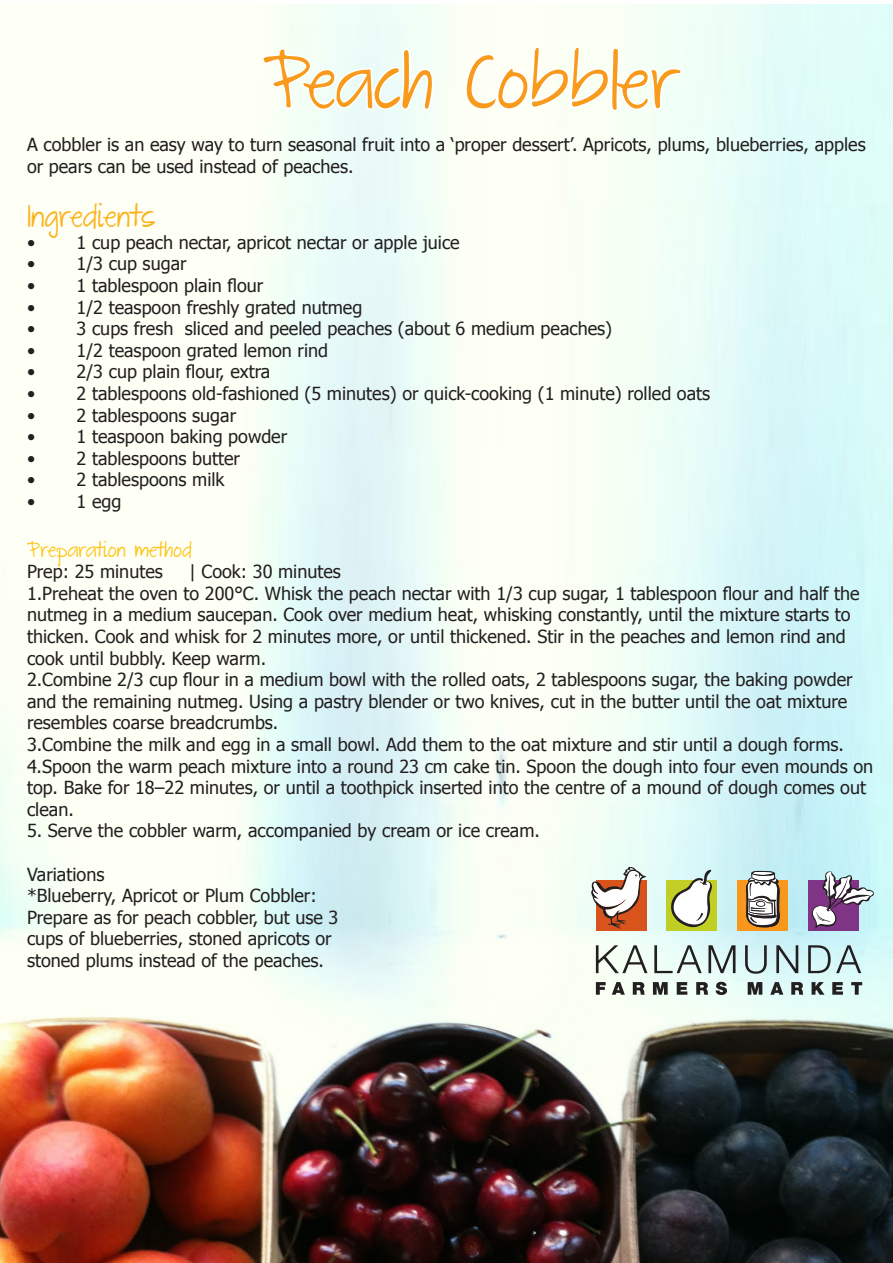
<style>
.page{position:relative;width:893px;height:1263px;background:#fff}
.page>*{position:absolute;margin:0;border:0;box-sizing:border-box;transform-origin:0 0}
.t1{font:66px "The Great Escape";color:#f89a1c}
.t2{font:27px "The Great Escape";color:#fbb31e}
.t3{font:18px/21.6px "Tahoma";color:#231f20}
.t4{font:18px "The Great Escape";color:#fec210}
</style>
<div class="page">
<img style="left:0;top:4px;width:893px;height:1259px">
<div style="left:737px;top:880px;width:51px;height:50px;background:#f7971d"></div>
<div style="left:808px;top:880px;width:51px;height:50px;background:#803486"></div>
<div style="left:667px;top:880px;width:50px;height:50px;background:#c1ce23"></div>
<div style="left:596px;top:880px;width:50px;height:50px;background:#d9531c"></div>
<svg style="left:591px;top:867px;width:55px;height:62px"></svg>
<svg style="left:746px;top:871px;width:34px;height:56px;background:#a9a49f"></svg>
<svg style="left:812px;top:871px;width:62px;height:58px"></svg>
<svg style="left:670px;top:870px;width:42px;height:58px"></svg>
<svg style="left:596px;top:945px;width:51px;height:28px"></svg>
<svg style="left:654px;top:945px;width:48px;height:28px"></svg>
<svg style="left:708px;top:945px;width:27px;height:28px"></svg>
<svg style="left:745px;top:945px;width:22px;height:29px"></svg>
<svg style="left:776px;top:945px;width:22px;height:28px"></svg>
<svg style="left:808px;top:945px;width:53px;height:28px"></svg>
<svg style="left:596px;top:982px;width:10px;height:13px"></svg>
<svg style="left:612px;top:982px;width:13px;height:13px"></svg>
<svg style="left:633px;top:982px;width:12px;height:13px"></svg>
<svg style="left:653px;top:982px;width:15px;height:13px"></svg>
<svg style="left:677px;top:982px;width:10px;height:13px"></svg>
<svg style="left:696px;top:982px;width:12px;height:13px"></svg>
<svg style="left:716px;top:982px;width:11px;height:13px"></svg>
<svg style="left:748px;top:982px;width:14px;height:13px"></svg>
<svg style="left:770px;top:982px;width:13px;height:13px"></svg>
<svg style="left:791px;top:982px;width:12px;height:13px"></svg>
<svg style="left:812px;top:982px;width:12px;height:13px"></svg>
<svg style="left:832px;top:982px;width:11px;height:13px"></svg>
<svg style="left:851px;top:982px;width:11px;height:13px"></svg>
<svg style="left:260px;top:46px;width:175px;height:125px"></svg>
<svg style="left:463px;top:44px;width:220px;height:69px"></svg>
<p class="t1" style="left:263px;top:47px;width:417px">Peach Cobbler</p>
<p class="t3" style="left:27px;top:133px;width:840px">A cobbler is an easy way to turn seasonal fruit into a ‘proper dessert’. Apricots, plums, blueberries, apples or pears can be used instead of peaches.</p>
<p class="t2" style="left:27px;top:202px;width:130px">Ingredients</p>
<p class="t3" style="left:27px;top:230px;width:434px">• 1 cup peach nectar, apricot nectar or apple juice</p>
<p class="t3" style="left:27px;top:252px;width:161px">• 1/3 cup sugar</p>
<p class="t3" style="left:27px;top:274px;width:238px">• 1 tablespoon plain flour</p>
<p class="t3" style="left:27px;top:295px;width:337px">• 1/2 teaspoon freshly grated nutmeg</p>
<p class="t3" style="left:27px;top:317px;width:587px">• 3 cups fresh sliced and peeled peaches (about 6 medium peaches)</p>
<p class="t3" style="left:27px;top:338px;width:303px">• 1/2 teaspoon grated lemon rind</p>
<p class="t3" style="left:27px;top:360px;width:245px">• 2/3 cup plain flour, extra</p>
<p class="t3" style="left:27px;top:382px;width:685px">• 2 tablespoons old-fashioned (5 minutes) or quick-cooking (1 minute) rolled oats</p>
<p class="t3" style="left:27px;top:403px;width:211px">• 2 tablespoons sugar</p>
<p class="t3" style="left:27px;top:425px;width:262px">• 1 teaspoon baking powder</p>
<p class="t3" style="left:27px;top:446px;width:215px">• 2 tablespoons butter</p>
<p class="t3" style="left:27px;top:468px;width:199px">• 2 tablespoons milk</p>
<p class="t3" style="left:27px;top:490px;width:96px">• 1 egg</p>
<p class="t4" style="left:27px;top:540px;width:166px">Preparation method</p>
<p class="t3" style="left:27px;top:560px;width:137px">Prep: 25 minutes</p>
<p class="t3" style="left:189px;top:560px;width:153px">| Cook: 30 minutes</p>
<p class="t3" style="left:27px;top:581px;width:834px">1.Preheat the oven to 200°C. Whisk the peach nectar with 1/3 cup sugar, 1 tablespoon flour and half the nutmeg in a medium saucepan. Cook over medium heat, whisking constantly, until the mixture starts to thicken. Cook and whisk for 2 minutes more, or until thickened. Stir in the peaches and lemon rind and cook until bubbly. Keep warm.</p>
<p class="t3" style="left:27px;top:668px;width:827px">2.Combine 2/3 cup flour in a medium bowl with the rolled oats, 2 tablespoons sugar, the baking powder and the remaining nutmeg. Using a pastry blender or two knives, cut in the butter until the oat mixture resembles coarse breadcrumbs.</p>
<p class="t3" style="left:27px;top:733px;width:818px">3.Combine the milk and egg in a small bowl. Add them to the oat mixture and stir until a dough forms.</p>
<p class="t3" style="left:27px;top:754px;width:848px">4.Spoon the warm peach mixture into a round 23 cm cake tin. Spoon the dough into four even mounds on top. Bake for 18–22 minutes, or until a toothpick inserted into the centre of a mound of dough comes out clean.</p>
<p class="t3" style="left:27px;top:819px;width:514px">5. Serve the cobbler warm, accompanied by cream or ice cream.</p>
<p class="t3" style="left:27px;top:862px;width:79px">Variations</p>
<p class="t3" style="left:27px;top:884px;width:291px">*Blueberry, Apricot or Plum Cobbler:</p>
<p class="t3" style="left:27px;top:905px;width:313px">Prepare as for peach cobbler, but use 3</p>
<p class="t3" style="left:27px;top:927px;width:306px">cups of blueberries, stoned apricots or</p>
<p class="t3" style="left:27px;top:949px;width:298px">stoned plums instead of the peaches.</p>
</div>
